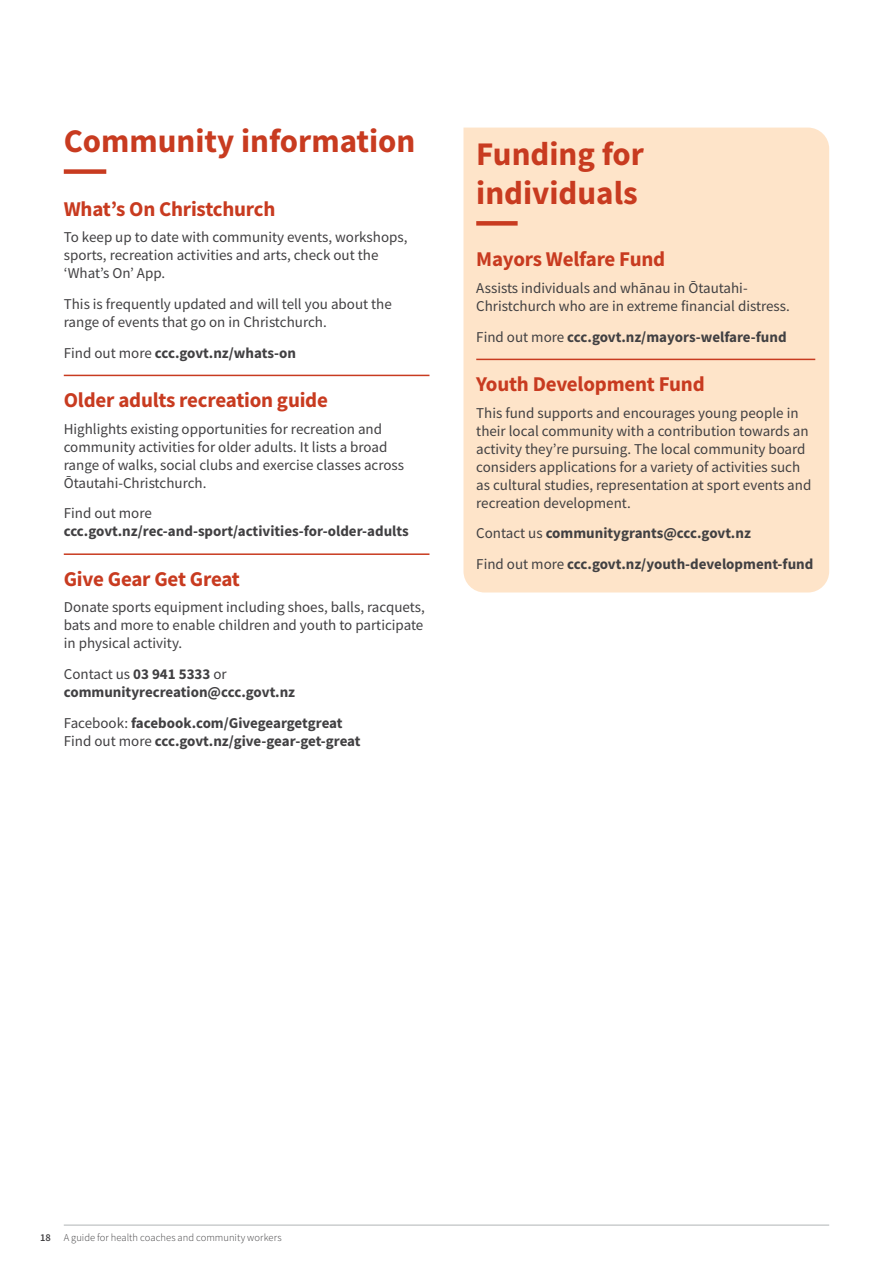
<style>
.page{position:relative;width:893px;height:1263px;background:#fff}
.page>*{position:absolute;margin:0;border:0;box-sizing:border-box;transform-origin:0 0}
.t1{font:700 33px/39px "Source Sans Pro";color:#c83b20}
.t2{font:700 21px "Source Sans Pro";letter-spacing:-.01em;color:#c83b20}
.t3{font:15px/18px "Source Sans Pro";color:#414042}
.t4{font:700 15px/18px "Source Sans Pro";color:#414042}
.t5{font:300 10.5px "Source Sans Pro";letter-spacing:.005em;color:#414042}
.s1{font-weight:400}
.s2{font-weight:600}
</style>
<div class="page">
<div style="left:64px;top:169px;width:42px;height:5px;background:#c83b20"></div>
<hr style="left:64px;top:375px;width:365px;height:1px;background:#c83b20">
<hr style="left:64px;top:553px;width:365px;height:2px;background:#c83b20">
<div style="left:463px;top:128px;width:366px;height:464px;background:#fee4c9"></div>
<div style="left:476px;top:221px;width:42px;height:5px;background:#c83b20"></div>
<hr style="left:476px;top:359px;width:339px;height:1px;background:#c83b20">
<hr style="left:64px;top:1225px;width:765px;height:1px;background:#b1b4b6">
<h1 class="t1" style="left:64px;top:121px;width:353px">Community information</h1>
<h2 class="t2" style="left:64px;top:194px;width:213px">What’s On Christchurch</h2>
<p class="t3" style="left:64px;top:228px;width:345px">To keep up to date with community events, workshops, sports, recreation activities and arts, check out the ‘What’s On’ App.</p>
<p class="t3" style="left:64px;top:295px;width:330px">This is frequently updated and will tell you about the range of events that go on in Christchurch.</p>
<p class="t4" style="left:64px;top:343px;width:234px"><span class="s1">Find out more</span> ccc.govt.nz/whats-on</p>
<h2 class="t2" style="left:64px;top:386px;width:266px">Older adults recreation guide</h2>
<p class="t3" style="left:64px;top:420px;width:342px">Highlights existing opportunities for recreation and community activities for older adults. It lists a broad range of walks, social clubs and exercise classes across Ōtautahi-Christchurch.</p>
<p class="t3" style="left:64px;top:504px;width:90px">Find out more</p>
<p class="t4" style="left:64px;top:522px;width:347px">ccc.govt.nz/rec-and-sport/activities-for-older-adults</p>
<h2 class="t2" style="left:64px;top:565px;width:178px">Give Gear Get Great</h2>
<p class="t3" style="left:64px;top:598px;width:362px;text-align:justify">Donate sports equipment including shoes, balls, racquets, bats and more to enable children and youth to participate in physical activity.</p>
<p class="t4" style="left:64px;top:665px;width:233px"><span class="s1">Contact us</span> 03 941 5333 <span class="s1">or </span>communityrecreation@ccc.govt.nz</p>
<p class="t4" style="left:64px;top:714px;width:298px"><span class="s1">Facebook:</span> facebook.com/Givegeargetgreat<br><span class="s1">Find out more</span> ccc.govt.nz/give-gear-get-great</p>
<h1 class="t1" style="left:476px;top:134px;width:169px">Funding for individuals</h1>
<h2 class="t2" style="left:476px;top:245px;width:190px">Mayors Welfare Fund</h2>
<p class="t3" style="left:476px;top:279px;width:315px">Assists individuals and whānau in Ōtautahi-<br>Christchurch who are in extreme financial distress.</p>
<p class="t4" style="left:476px;top:327px;width:312px"><span class="s1">Find out more</span> ccc.govt.nz/mayors-welfare-fund</p>
<h2 class="t2" style="left:476px;top:370px;width:230px">Youth Development Fund</h2>
<p class="t3" style="left:476px;top:404px;width:337px">This fund supports and encourages young people in their local community with a contribution towards an activity they’re pursuing. The local community board considers applications for a variety of activities such as cultural studies, representation at sport events and recreation development.</p>
<p class="t4" style="left:476px;top:518px;width:339px;line-height:30.8px"><span class="s1">Contact us</span> communitygrants@ccc.govt.nz<br><span class="s1">Find out more</span> ccc.govt.nz/youth-development-fund</p>
<p class="t5" style="left:40px;top:1231px;width:243px"><span class="s2">18</span> A guide for health coaches and community workers</p>
</div>
